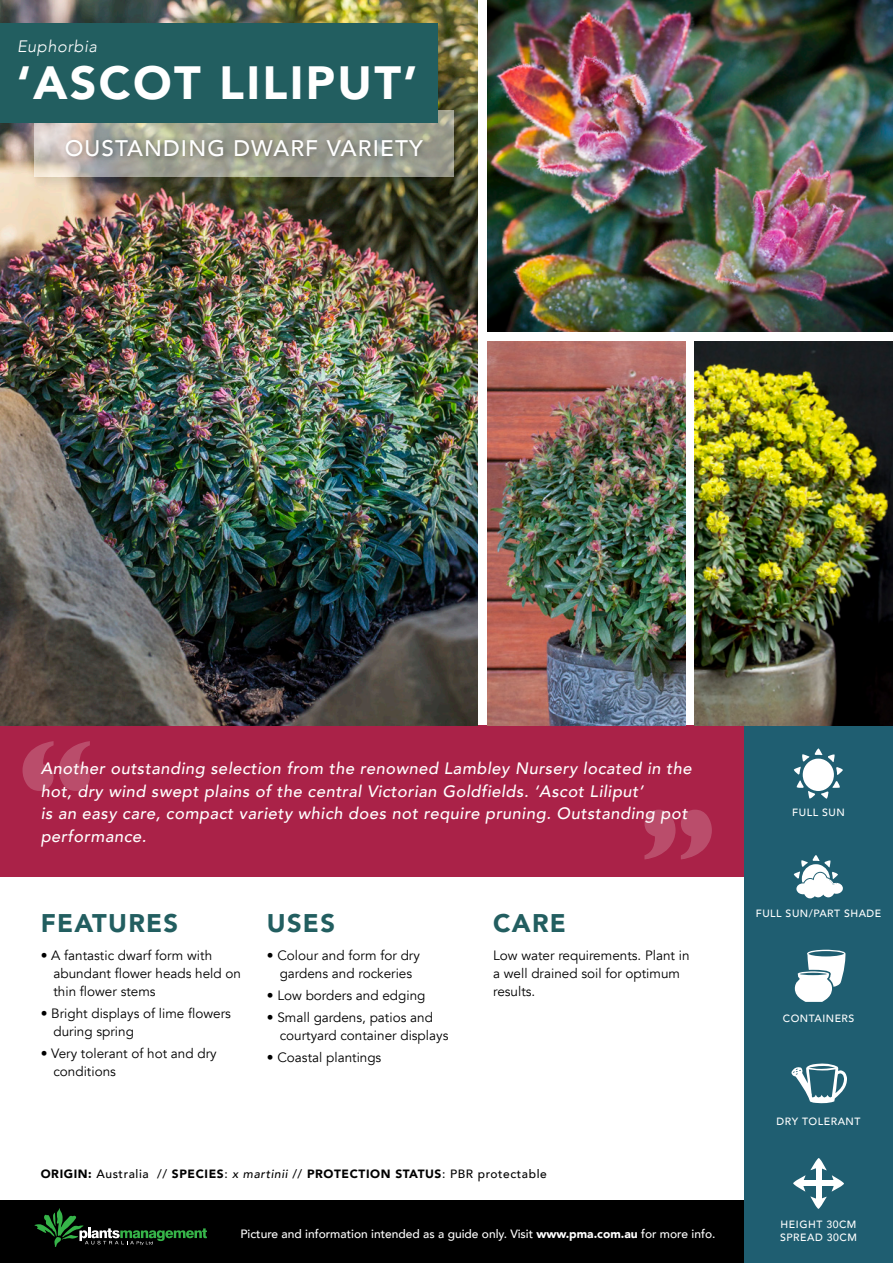
<style>
.page{position:relative;width:893px;height:1263px;background:#fff}
.page>*{position:absolute;margin:0;border:0;box-sizing:border-box;transform-origin:0 0}
.t1{font:900 46.5px "Avenir";letter-spacing:.05em;color:#fff}
.t2{font:900 25.5px "Avenir";letter-spacing:.05em;color:#225e60}
.t3{font:500 22.5px "Avenir";letter-spacing:.05em;color:#fff}
.t4{font:italic 500 16.5px/22.5px "Avenir";letter-spacing:.03em;color:#fff}
.t5{font:italic 300 16.5px "Avenir";letter-spacing:.03em;color:#fff}
.t6{font:13.5px/18px "Avenir";color:#000}
.t7{font:500 12px "Avenir";color:#fff}
.t8{font:900 12px "Avenir";letter-spacing:.05em;color:#000}
.t9{font:500 10.5px/12.6px "Avenir";letter-spacing:.05em;color:#fff}
.s1{font-weight:500}
.s2{font-weight:500;font-style:italic}
.s3{font-weight:900}
</style>
<div class="page">
<div style="left:0;top:725px;width:744px;height:152px;background:#aa2248"></div>
<svg style="left:23px;top:741px;width:67px;height:50px"></svg>
<svg style="left:644px;top:810px;width:68px;height:49px"></svg>
<img style="left:0;top:0;width:478px;height:725px">
<div style="left:0;top:1200px;width:893px;height:63px;background:#000"></div>
<div style="left:744px;top:725px;width:149px;height:538px;background:#1f5e71"></div>
<div style="left:24px;top:100px;width:448px;height:96px;background:#000;opacity:.3"></div>
<svg style="left:34px;top:111px;width:420px;height:66px;background:#acab9d"></svg>
<div style="left:0;top:23px;width:438px;height:100px;background:#225e60"></div>
<div style="left:62px;top:136px;width:367px;height:27px;background:#000;opacity:.39"></div>
<svg style="left:34px;top:1208px;width:173px;height:39px"></svg>
<svg style="left:793px;top:748px;width:50px;height:51px"></svg>
<svg style="left:794px;top:855px;width:49px;height:43px"></svg>
<svg style="left:793px;top:1158px;width:51px;height:51px"></svg>
<div style="left:798px;top:1180px;width:39px;height:6px;background:#fff"></div>
<svg style="left:791px;top:1063px;width:56px;height:41px"></svg>
<img style="left:488px;top:342px;width:197px;height:383px">
<img style="left:695px;top:342px;width:198px;height:383px">
<img style="left:488px;top:0;width:405px;height:332px">
<svg style="left:795px;top:950px;width:50px;height:52px"></svg>
<p class="t5" style="left:17px;top:37px;width:82px">Euphorbia</p>
<h1 class="t1" style="left:17px;top:43px;width:402px">‘ASCOT LILIPUT’</h1>
<h3 class="t3" style="left:65px;top:128px;width:360px">OUSTANDING DWARF VARIETY</h3>
<p class="t4" style="left:41px;top:758px;width:652px">Another outstanding selection from the renowned Lambley Nursery located in the hot, dry wind swept plains of the central Victorian Goldfields. ‘Ascot Liliput’<br>is an easy care, compact variety which does not require pruning. Outstanding pot performance.</p>
<h2 class="t2" style="left:41px;top:901px;width:139px">FEATURES</h2>
<h2 class="t2" style="left:267px;top:901px;width:70px">USES</h2>
<h2 class="t2" style="left:493px;top:901px;width:74px">CARE</h2>
<p class="t6" style="left:53px;top:946px;width:189px;text-indent:-13px">• A fantastic dwarf form with abundant flower heads held on thin flower stems</p>
<p class="t6" style="left:53px;top:1004px;width:179px;text-indent:-13px">• Bright displays of lime flowers during spring</p>
<p class="t6" style="left:53px;top:1045px;width:165px;text-indent:-13px">• Very tolerant of hot and dry conditions</p>
<p class="t6" style="left:267px;top:946px;width:154px;text-align:center">• Colour and form for dry gardens and rockeries</p>
<p class="t6" style="left:267px;top:986px;width:160px">• Low borders and edging</p>
<p class="t6" style="left:280px;top:1009px;width:170px;text-indent:-13px">• Small gardens, patios and courtyard container displays</p>
<p class="t6" style="left:267px;top:1049px;width:116px">• Coastal plantings</p>
<p class="t6" style="left:493px;top:946px;width:198px">Low water requirements. Plant in a well drained soil for optimum results.</p>
<p class="t8" style="left:41px;top:1164px;width:508px">ORIGIN: <span class="s1">Australia //</span> SPECIES<span class="s1">:</span> <span class="s2">x martinii</span> <span class="s1">//</span> PROTECTION STATUS<span class="s1">: PBR protectable</span></p>
<p class="t7" style="left:240px;top:1223px;width:476px">Picture and information intended as a guide only. Visit <span class="s3">www.pma.com.au</span> for more info.</p>
<p class="t9" style="left:792px;top:805px;width:54px">FULL SUN</p>
<p class="t9" style="left:756px;top:907px;width:127px">FULL SUN/PART SHADE</p>
<p class="t9" style="left:783px;top:1012px;width:73px">CONTAINERS</p>
<p class="t9" style="left:777px;top:1114px;width:85px">DRY TOLERANT</p>
<p class="t9" style="left:780px;top:1217px;width:78px">HEIGHT 30CM<br>SPREAD 30CM</p>
</div>
